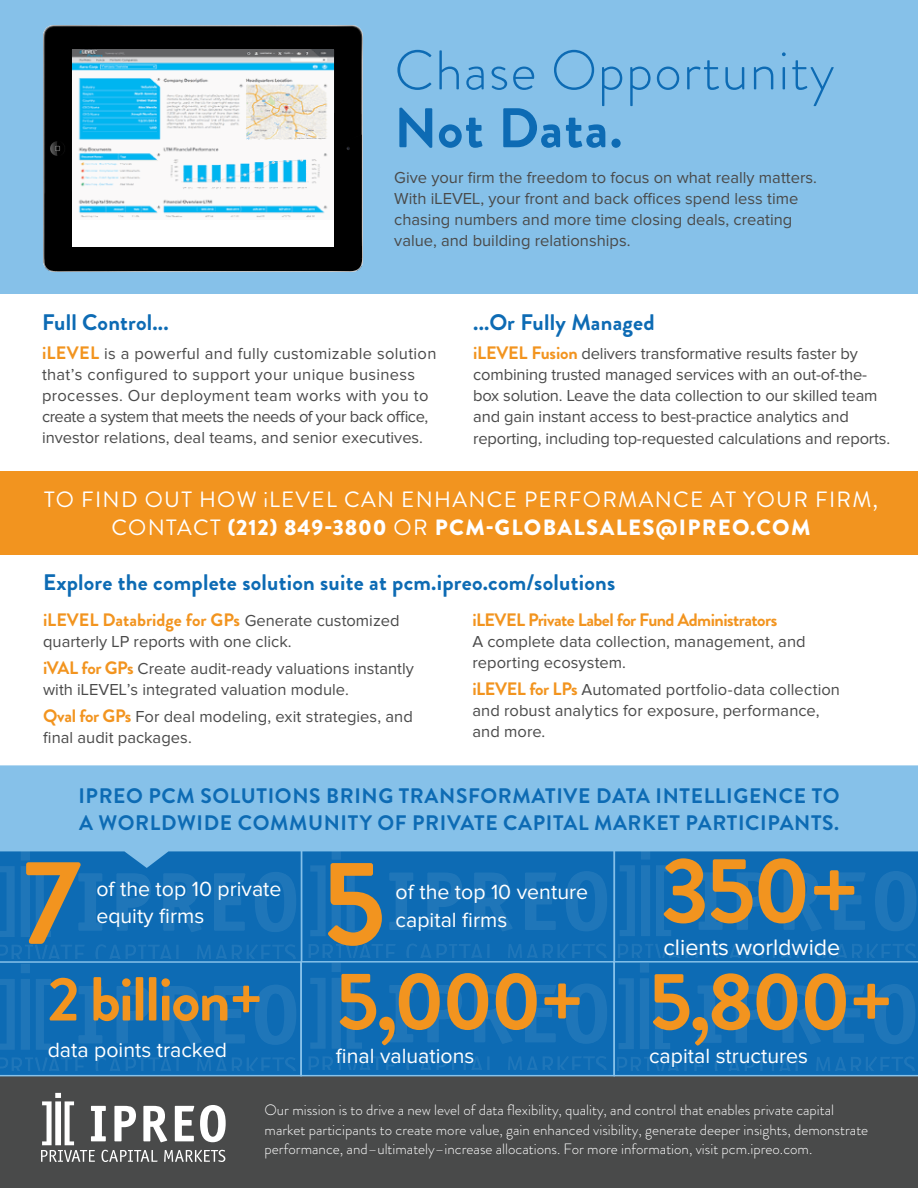
<style>
.page{position:relative;width:918px;height:1188px;background:#fff}
.page>*{position:absolute;margin:0;border:0;box-sizing:border-box;transform-origin:0 0}
.t1{font:700 120px "Brandon Grotesque";color:#f2941f}
.t2{font:700 93px "Brandon Grotesque";color:#f2941f}
.t3{font:700 81.3px "Brandon Grotesque";letter-spacing:-.03em;color:#f2941f}
.t4{font:700 61.95px "Brandon Grotesque";letter-spacing:-.03em;color:#f2941f}
.t5{font:300 55.65px "Brandon Grotesque";letter-spacing:.02em;color:#0d6bb4}
.t6{font:700 55.65px "Brandon Grotesque";letter-spacing:.02em;color:#0d6bb4}
.t7{font:23.25px "Proxima Nova";color:#fff}
.t8{font:700 22.5px "Brandon Grotesque";letter-spacing:.01em;color:#0d6bb4}
.t9{font:22.2px "Brandon Grotesque";letter-spacing:.06em;color:#fff}
.t10{font:900 22.2px "Brandon Grotesque";letter-spacing:.06em;color:#fff}
.t11{font:21.3px/27.8px "Proxima Nova";color:#fff}
.t12{font:700 21px/27px "Brandon Grotesque";letter-spacing:.03em;color:#0d6bb4}
.t13{font:700 18px "Brandon Grotesque";color:#f2941f}
.t14{font:700 18px "Brandon Grotesque";letter-spacing:-.03em;color:#f2941f}
.t15{font:16.5px/21px "Proxima Nova";color:#4a4a4a}
.t16{font:16.5px/21px "Proxima Nova";letter-spacing:.02em;color:#4a4a4a}
.t17{font:300 15px/19.5px "Brandon Grotesque";color:#fff}
.s1{font-family:"Brandon Grotesque";font-weight:700;font-size:18px;color:#f2941f}
.s2{font-weight:400}
.s3{font-family:"Proxima Nova";font-weight:400;font-size:16.5px;color:#4a4a4a}
</style>
<div class="page">
<div style="left:0;top:0;width:918px;height:294px;background:#86c1e9"></div>
<div style="left:0;top:471px;width:918px;height:84px;background:#f2941f"></div>
<div style="left:0;top:1076px;width:918px;height:112px;background:#494a4a"></div>
<svg style="left:41px;top:1093px;width:185px;height:69px"></svg>
<img style="left:43px;top:26px;width:320px;height:246px">
<svg style="left:0;top:868px;width:301px;height:208px;background:#146fb6"></svg>
<div style="left:301px;top:848px;width:314px;height:119px;background:#0d6bb4;border:2px solid #86c1e9"></div>
<svg style="left:389px;top:873px;width:24px;height:57px"></svg>
<svg style="left:427px;top:873px;width:35px;height:57px"></svg>
<svg style="left:474px;top:873px;width:38px;height:58px"></svg>
<svg style="left:525px;top:873px;width:31px;height:57px"></svg>
<svg style="left:566px;top:871px;width:41px;height:60px"></svg>
<svg style="left:347px;top:868px;width:15px;height:68px"></svg>
<svg style="left:310px;top:868px;width:16px;height:68px"></svg>
<svg style="left:332px;top:868px;width:9px;height:68px"></svg>
<svg style="left:309px;top:944px;width:86px;height:13px"></svg>
<svg style="left:406px;top:944px;width:83px;height:13px"></svg>
<svg style="left:508px;top:944px;width:98px;height:13px"></svg>
<div style="left:301px;top:961px;width:314px;height:115px;background:#0d6bb4;border:2px solid #86c1e9"></div>
<svg style="left:389px;top:985px;width:24px;height:57px"></svg>
<svg style="left:427px;top:985px;width:35px;height:57px"></svg>
<svg style="left:474px;top:985px;width:38px;height:59px"></svg>
<svg style="left:525px;top:985px;width:31px;height:57px"></svg>
<svg style="left:566px;top:984px;width:41px;height:60px"></svg>
<svg style="left:347px;top:978px;width:15px;height:71px"></svg>
<svg style="left:310px;top:978px;width:16px;height:71px"></svg>
<svg style="left:332px;top:978px;width:9px;height:71px"></svg>
<svg style="left:332px;top:963px;width:9px;height:9px"></svg>
<svg style="left:309px;top:1056px;width:86px;height:14px"></svg>
<svg style="left:406px;top:1056px;width:83px;height:14px"></svg>
<svg style="left:508px;top:1056px;width:99px;height:14px"></svg>
<svg style="left:614px;top:868px;width:304px;height:208px;background:#146fb6"></svg>
<svg style="left:0;top:765px;width:918px;height:103px;background:#73b3e0"></svg>
<div style="left:72px;top:49px;width:262px;height:197px;background:#fff"></div>
<img style="left:72px;top:49px;width:262px;height:169px">
<p class="t8" style="left:42px;top:307px;width:128px">Full Control...</p>
<p class="t5" style="left:394px;top:32px;width:442px">Chase Opportunity</p>
<p class="t6" style="left:394px;top:89px;width:230px">Not Data.</p>
<p class="t15" style="left:394px;top:168px;width:424px">Give your firm the freedom to focus on what really matters.<br>With iLEVEL, your front and back offices spend less time chasing numbers and more time closing deals, creating value, and building relationships.</p>
<p class="t8" style="left:473px;top:307px;width:183px">...Or Fully Managed</p>
<p class="t16" style="left:42px;top:343px;width:396px"><span class="s1">iLEVEL</span> is a powerful and fully customizable solution that’s configured to support your unique business processes. Our deployment team works with you to create a system that meets the needs of your back office, investor relations, deal teams, and senior executives.</p>
<p class="t15" style="left:473px;top:343px;width:406px"><span class="s1">iLEVEL Fusion</span> delivers transformative results faster by combining trusted managed services with an out-of-the&shy;box solution. Leave the data collection to our skilled team and gain instant access to best-practice analytics and</p>
<p class="t15" style="left:473px;top:429px;width:418px">reporting, including top-requested calculations and reports.</p>
<p class="t9" style="left:44px;top:484px;width:835px">TO FIND OUT HOW iLEVEL CAN ENHANCE PERFORMANCE AT YOUR FIRM,</p>
<p class="t10" style="left:111px;top:512px;width:701px"><span class="s2">CONTACT</span> (212) 849-3800 <span class="s2">OR</span> PCM-GLOBALSALES@IPREO.COM</p>
<p class="t8" style="left:43px;top:567px;width:573px">Explore the complete solution suite at pcm.ipreo.com/solutions</p>
<p class="t13" style="left:43px;top:608px;width:358px">iLEVEL Databridge for GPs <span class="s3">Generate customized</span></p>
<p class="t15" style="left:43px;top:632px;width:250px">quarterly LP reports with one click.</p>
<p class="t15" style="left:43px;top:659px;width:372px"><span class="s1">iVAL for GPs</span> Create audit-ready valuations instantly with iLEVEL’s integrated valuation module.</p>
<p class="t15" style="left:43px;top:707px;width:371px"><span class="s1">Qval for GPs</span> For deal modeling, exit strategies, and final audit packages.</p>
<p class="t14" style="left:472px;top:608px;width:306px">iLEVEL Private Label for Fund Administrators</p>
<p class="t15" style="left:472px;top:632px;width:335px">A complete data collection, management, and reporting ecosystem.</p>
<p class="t15" style="left:472px;top:680px;width:369px"><span class="s1">iLEVEL for LPs</span> Automated portfolio-data collection and robust analytics for exposure, performance,</p>
<p class="t15" style="left:472px;top:722px;width:74px">and more.</p>
<p class="t12" style="left:78px;top:783px;width:763px">IPREO PCM SOLUTIONS BRING TRANSFORMATIVE DATA INTELLIGENCE TO<br>A WORLDWIDE COMMUNITY OF PRIVATE CAPITAL MARKET PARTICIPANTS.</p>
<p class="t1" style="left:23px;top:819px;width:60px">7</p>
<p class="t11" style="left:96px;top:875px;width:187px">of the top 10 private</p>
<p class="t11" style="left:96px;top:903px;width:109px">equity firms</p>
<p class="t1" style="left:322px;top:820px;width:65px">5</p>
<p class="t11" style="left:396px;top:879px;width:194px">of the top 10 venture capital firms</p>
<p class="t2" style="left:661px;top:826px;width:201px">350+</p>
<p class="t7" style="left:663px;top:937px;width:178px">clients worldwide</p>
<p class="t4" style="left:48px;top:956px;width:217px">2 billion+</p>
<p class="t11" style="left:48px;top:1037px;width:181px">data points tracked</p>
<p class="t3" style="left:336px;top:944px;width:250px">5,000+</p>
<p class="t11" style="left:336px;top:1043px;width:140px">final valuations</p>
<p class="t3" style="left:649px;top:945px;width:246px">5,800+</p>
<p class="t11" style="left:649px;top:1043px;width:161px">capital structures</p>
<p class="t17" style="left:265px;top:1100px;width:605px">Our mission is to drive a new level of data flexibility, quality, and control that enables private capital market participants to create more value, gain enhanced visibility, generate deeper insights, demonstrate performance, and–ultimately–increase allocations. For more information, visit pcm.ipreo.com.</p>
</div>
